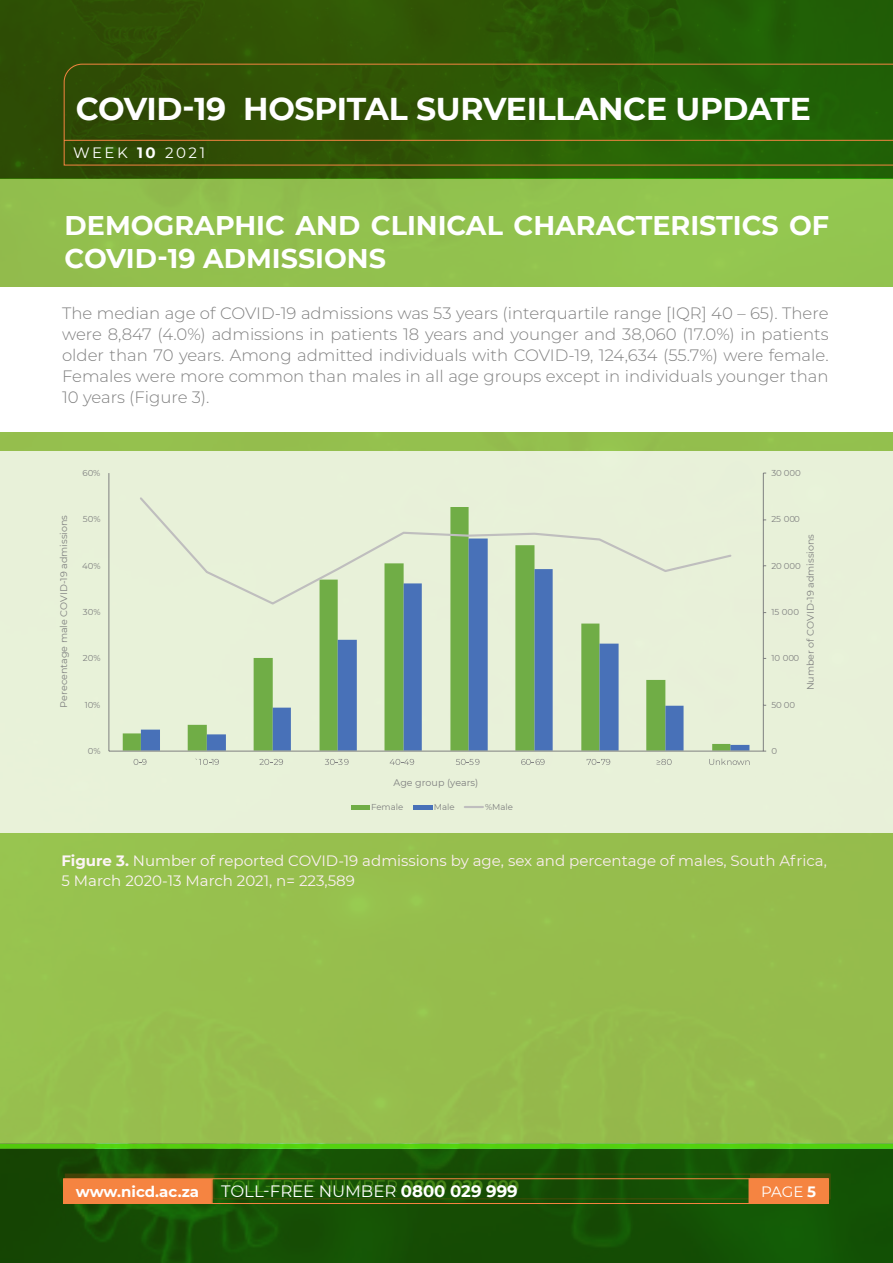
<style>
.page{position:relative;width:893px;height:1263px;background:#fff}
.page>*{position:absolute;margin:0;border:0;box-sizing:border-box;transform-origin:0 0}
.t1{font:700 31.5px "Montserrat";letter-spacing:-.01em;color:#fff}
.t2{font:700 27px/33px "Montserrat";color:#fff}
.t3{font:300 16.5px/21px "Montserrat";color:#808080;text-align:justify}
.t4{font:16.5px "Montserrat";color:#fff}
.t5{font:15px/19.5px "Montserrat";color:#fff}
.t6{font:700 15px "Montserrat";color:#fff}
.t7{font:15px "Montserrat";letter-spacing:.17em;color:#fff}
.t8{font:9.6px "Montserrat";color:#7f8080}
.t9{font:8.55px "Montserrat";color:#7f8080}
.s1{font-weight:700}
</style>
<div class="page">
<div style="left:0;top:0;width:893px;height:179px;background:linear-gradient(to right,#344c05,#226106)"></div>
<svg style="left:64px;top:141px;width:829px;height:24px;background:#2e5a06"></svg>
<svg style="left:63px;top:63px;width:830px;height:78px;background:#305907"></svg>
<svg style="left:0;top:1148px;width:893px;height:115px;background:#165105"></svg>
<div style="left:212px;top:1178px;width:617px;height:26px;border:1px solid #f58441"></div>
<div style="left:749px;top:1179px;width:79px;height:24px;background:#f58441"></div>
<div style="left:749px;top:1178px;width:80px;height:26px;border:1px solid #f58441"></div>
<div style="left:64px;top:1179px;width:147px;height:24px;background:#f58441"></div>
<div style="left:63px;top:1178px;width:149px;height:26px;border:1px solid #f58441"></div>
<div style="left:0;top:179px;width:893px;height:965px;background:#96be4d"></div>
<div style="left:0;top:287px;width:893px;height:144px;background:#fff"></div>
<div style="left:0;top:451px;width:893px;height:381px;background:#e8f1d9"></div>
<svg style="left:141px;top:606px;width:608px;height:145px"></svg>
<hr style="left:763px;top:473px;width:1px;height:278px;background:#7f8080">
<hr style="left:109px;top:473px;width:1px;height:278px;background:#7f8080">
<hr style="left:109px;top:751px;width:654px;height:1px;background:#7f8080">
<svg style="left:140px;top:497px;width:592px;height:109px"></svg>
<svg style="left:134px;top:759px;width:13px;height:6px"></svg>
<svg style="left:196px;top:759px;width:23px;height:6px"></svg>
<svg style="left:259px;top:759px;width:24px;height:6px"></svg>
<svg style="left:325px;top:759px;width:24px;height:6px"></svg>
<svg style="left:390px;top:759px;width:24px;height:6px"></svg>
<svg style="left:456px;top:759px;width:23px;height:6px"></svg>
<svg style="left:521px;top:759px;width:24px;height:6px"></svg>
<svg style="left:587px;top:759px;width:23px;height:6px"></svg>
<svg style="left:657px;top:759px;width:15px;height:6px"></svg>
<svg style="left:709px;top:758px;width:41px;height:7px"></svg>
<div style="left:351px;top:805px;width:18px;height:5px;background:#70ad46"></div>
<div style="left:413px;top:805px;width:19px;height:5px;background:#4871b8"></div>
<svg style="left:465px;top:806px;width:18px;height:2px"></svg>
<h1 class="t1" style="left:76px;top:86px;width:736px">COVID-19 HOSPITAL SURVEILLANCE UPDATE</h1>
<p class="t7" style="left:73px;top:142px;width:134px">WEEK <span class="s1">10</span> 2021</p>
<p class="t2" style="left:65px;top:208px;width:766px">DEMOGRAPHIC AND CLINICAL CHARACTERISTICS OF<br>COVID-19 ADMISSIONS</p>
<p class="t3" style="left:62px;top:302px;width:768px">The median age of COVID-19 admissions was 53 years (interquartile range [IQR] 40 – 65). There were 8,847 (4.0%) admissions in patients 18 years and younger and 38,060 (17.0%) in patients older than 70 years. Among admitted individuals with COVID-19, 124,634 (55.7%) were female.<br>Females were more common than males in all age groups except in individuals younger than 10 years (Figure 3).</p>
<p class="t9" style="left:83px;top:467px;width:19px">60%</p>
<p class="t8" style="left:57px;top:708px;width:194px;rotate:-90deg">Perecentage male COVID-19 admissions</p>
<p class="t9" style="left:83px;top:513px;width:19px">50%</p>
<p class="t9" style="left:82px;top:560px;width:20px">40%</p>
<p class="t9" style="left:83px;top:606px;width:19px">30%</p>
<p class="t9" style="left:83px;top:652px;width:19px">20%</p>
<p class="t9" style="left:85px;top:699px;width:17px">10%</p>
<p class="t9" style="left:88px;top:745px;width:14px">0%</p>
<p class="t8" style="left:394px;top:776px;width:86px">Age group (years)</p>
<p class="t9" style="left:371px;top:801px;width:34px">Female</p>
<p class="t9" style="left:434px;top:801px;width:22px">Male</p>
<p class="t9" style="left:485px;top:801px;width:30px">%Male</p>
<p class="t9" style="left:771px;top:467px;width:31px">30 000</p>
<p class="t9" style="left:771px;top:513px;width:30px">25 000</p>
<p class="t8" style="left:804px;top:690px;width:158px;rotate:-90deg">Number of COVID-19 admissions</p>
<p class="t9" style="left:771px;top:560px;width:31px">20 000</p>
<p class="t9" style="left:771px;top:606px;width:29px">15 000</p>
<p class="t9" style="left:771px;top:652px;width:29px">10 000</p>
<p class="t9" style="left:771px;top:699px;width:25px">50 00</p>
<p class="t9" style="left:771px;top:744px;width:7px">0</p>
<p class="t5" style="left:62px;top:851px;width:767px"><span class="s1">Figure 3.</span> Number of reported COVID-19 admissions by age, sex and percentage of males, South Africa,<br>5 March 2020-13 March 2021, n= 223,589</p>
<p class="t6" style="left:78px;top:1176px;width:125px">www.nicd.ac.za</p>
<p class="t4" style="left:223px;top:1175px;width:298px">TOLL-FREE NUMBER <span class="s1">0800 029 999</span></p>
<p class="t5" style="left:763px;top:1176px;width:57px">PAGE <span class="s1">5</span></p>
<p class="t6" style="left:76px;top:1180px;width:125px">www.nicd.ac.za</p>
<p class="t4" style="left:221px;top:1179px;width:298px">TOLL-FREE NUMBER <span class="s1">0800 029 999</span></p>
<p class="t5" style="left:761px;top:1181px;width:57px">PAGE <span class="s1">5</span></p>
</div>
